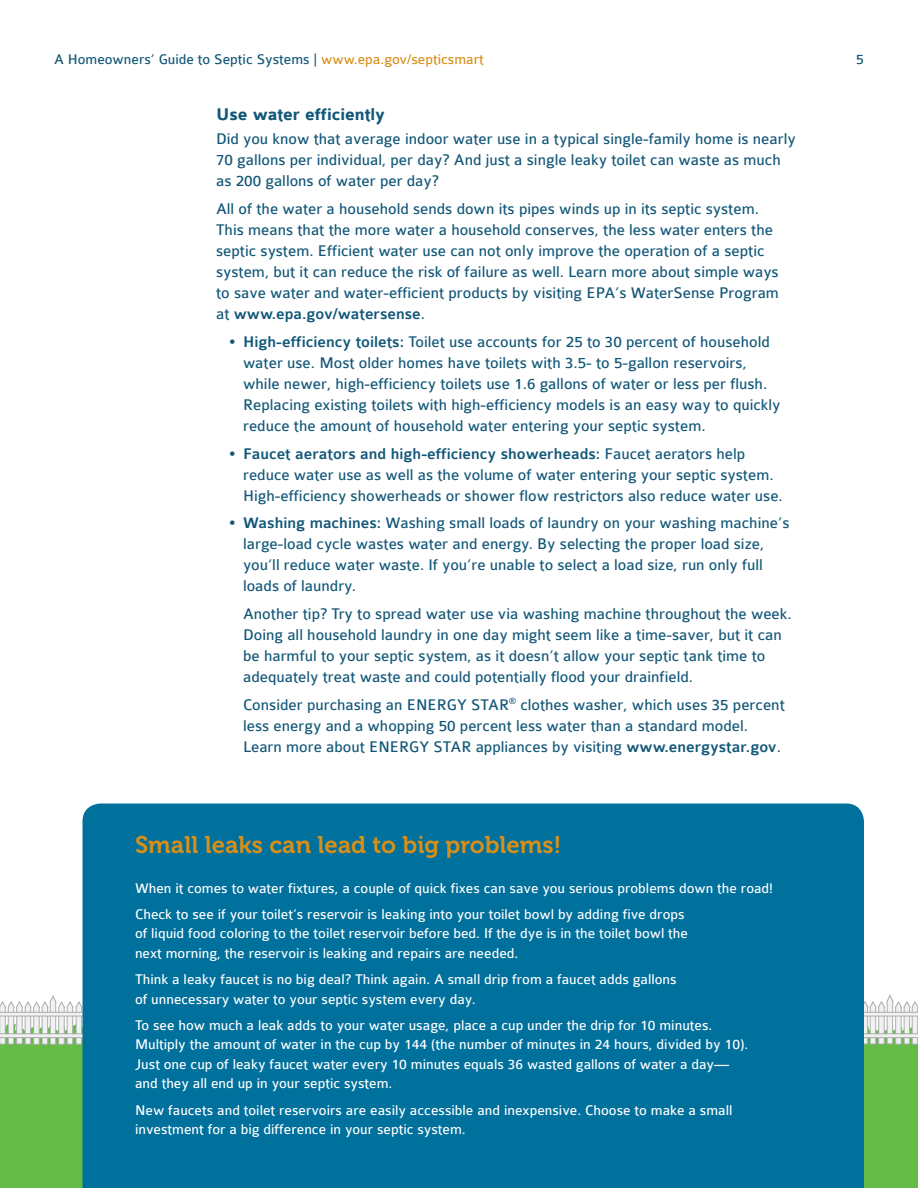
<style>
.page{position:relative;width:918px;height:1188px;background:#fff}
.page>*{position:absolute;margin:0;border:0;box-sizing:border-box;transform-origin:0 0}
.Call_Out_Box_Header{font:24px "Museo 700";color:#d88f19}
.t1{font:700 18px "Colaborate";color:#125778}
.t2{font:16.5px/21px "Colaborate";color:#125778}
.Call_Out_Box_Paragra{font:15px/19.5px "Colaborate";color:#fff}
.t3{font:15px "Colaborate";color:#125778}
.s1{color:#d88f19}
.s2{font-weight:500}
</style>
<div class="page">
<svg style="left:0;top:896px;width:83px;height:292px"></svg>
<svg style="left:864px;top:994px;width:54px;height:194px;background:#83c56d"></svg>
<div style="left:83px;top:804px;width:781px;height:384px;background:#00709d"></div>
<p class="t3" style="left:54px;top:51px;width:431px">A Homeowners’ Guide to Septic Systems | <span class="s1">www.epa.gov/septicsmart</span></p>
<p class="t3" style="left:856px;top:51px;width:9px">5</p>
<h4 class="t1" style="left:216px;top:105px;width:171px">Use water efficiently</h4>
<p class="t2" style="left:216px;top:129px;width:581px">Did you know that average indoor water use in a typical single-family home is nearly<br>70 gallons per individual, per day? And just a single leaky toilet can waste as much as 200 gallons of water per day?</p>
<p class="t2" style="left:216px;top:199px;width:564px">All of the water a household sends down its pipes winds up in its septic system.<br>This means that the more water a household conserves, the less water enters the septic system. Efficient water use can not only improve the operation of a septic system, but it can reduce the risk of failure as well. Learn more about simple ways to save water and water-efficient products by visiting EPA’s WaterSense Program at <span class="s2">www.epa.gov/watersense</span>.</p>
<p class="t2" style="left:243px;top:331px;width:539px;text-indent:-15px">• <span class="s2">High-efficiency toilets:</span> Toilet use accounts for 25 to 30 percent of household water use. Most older homes have toilets with 3.5- to 5-gallon reservoirs, while newer, high-efficiency toilets use 1.6 gallons of water or less per flush.<br>Replacing existing toilets with high-efficiency models is an easy way to quickly reduce the amount of household water entering your septic system.</p>
<p class="t2" style="left:243px;top:443px;width:541px;text-indent:-15px">• <span class="s2">Faucet aerators and high-efficiency showerheads:</span> Faucet aerators help reduce water use as well as the volume of water entering your septic system.<br>High-efficiency showerheads or shower flow restrictors also reduce water use.</p>
<p class="t2" style="left:243px;top:513px;width:548px;text-indent:-15px">• <span class="s2">Washing machines:</span> Washing small loads of laundry on your washing machine’s large-load cycle wastes water and energy. By selecting the proper load size, you’ll reduce water waste. If you’re unable to select a load size, run only full loads of laundry.</p>
<p class="t2" style="left:243px;top:604px;width:550px">Another tip? Try to spread water use via washing machine throughout the week.<br>Doing all household laundry in one day might seem like a time-saver, but it can be harmful to your septic system, as it doesn’t allow your septic tank time to adequately treat waste and could potentially flood your drainfield.</p>
<p class="t2" style="left:243px;top:694px;width:543px">Consider purchasing an ENERGY STAR<sup>®</sup> clothes washer, which uses 35 percent less energy and a whopping 50 percent less water than a standard model.<br>Learn more about ENERGY STAR appliances by visiting <span class="s2">www.energystar.gov</span>.</p>
<p class="Call_Out_Box_Header" style="left:135px;top:831px;width:428px">Small leaks can lead to big problems!</p>
<p class="Call_Out_Box_Paragra" style="left:135px;top:878px;width:640px">When it comes to water fixtures, a couple of quick fixes can save you serious problems down the road!</p>
<p class="Call_Out_Box_Paragra" style="left:135px;top:904px;width:555px">Check to see if your toilet’s reservoir is leaking into your toilet bowl by adding five drops of liquid food coloring to the toilet reservoir before bed. If the dye is in the toilet bowl the next morning, the reservoir is leaking and repairs are needed.</p>
<p class="Call_Out_Box_Paragra" style="left:135px;top:970px;width:543px">Think a leaky faucet is no big deal? Think again. A small drip from a faucet adds gallons of unnecessary water to your septic system every day.</p>
<p class="Call_Out_Box_Paragra" style="left:135px;top:1015px;width:615px">To see how much a leak adds to your water usage, place a cup under the drip for 10 minutes.<br>Multiply the amount of water in the cup by 144 (the number of minutes in 24 hours, divided by 10).<br>Just one cup of leaky faucet water every 10 minutes equals 36 wasted gallons of water a day— and they all end up in your septic system.</p>
<p class="Call_Out_Box_Paragra" style="left:135px;top:1100px;width:599px">New faucets and toilet reservoirs are easily accessible and inexpensive. Choose to make a small investment for a big difference in your septic system.</p>
</div>
